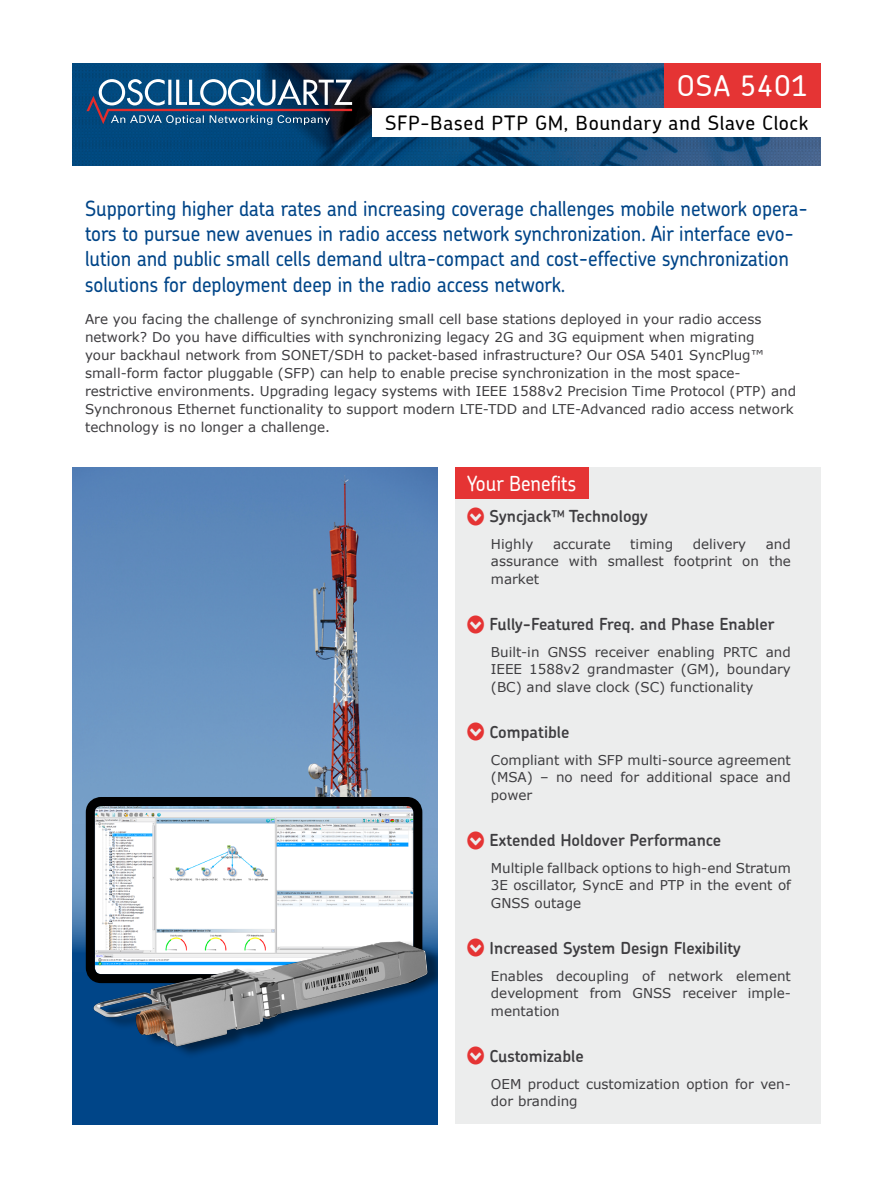
<style>
.page{position:relative;width:893px;height:1188px;background:#fff}
.page>*{position:absolute;margin:0;border:0;box-sizing:border-box;transform-origin:0 0}
.t1{font:500 28.65px "Chevin";letter-spacing:.045em;color:#fff}
.t2{font:500 21px/25.2px "Chevin";color:#004588;scale:.92 1}
.t3{font:500 21px "Chevin";color:#fff;scale:.92 1}
.t4{font:500 19.8px "Chevin";letter-spacing:.035em;color:#000}
.t5{font:600 16.5px "Chevin";color:#3e3d40}
.t6{font:13.5px/18px "Verdana";color:#3e3d40;text-align:justify}
</style>
<div class="page">
<img style="left:72px;top:64px;width:749px;height:102px">
<svg style="left:86px;top:79px;width:266px;height:46px;background:#446687"></svg>
<div style="left:372px;top:108px;width:449px;height:29px;background:#fff"></div>
<div style="left:664px;top:64px;width:157px;height:44px;background:#e53434"></div>
<div style="left:455px;top:467px;width:366px;height:657px;background:#eceded"></div>
<div style="left:455px;top:467px;width:134px;height:32px;background:#e53434"></div>
<img style="left:72px;top:467px;width:366px;height:505px">
<div style="left:72px;top:972px;width:366px;height:152px;background:#004588"></div>
<img style="left:96px;top:807px;width:316px;height:89px">
<div style="left:86px;top:797px;width:336px;height:186px;border:9px solid #000;border-radius:11px"></div>
<img style="left:84px;top:896px;width:351px;height:159px">
<h1 class="t1" style="left:677px;top:67px;width:133px">OSA 5401</h1>
<h3 class="t4" style="left:385px;top:110px;width:424px">SFP-Based PTP GM, Boundary and Slave Clock</h3>
<p class="t2" style="left:85px;top:195px;width:787px">Supporting higher data rates and increasing coverage challenges mobile network opera&shy;tors to pursue new avenues in radio access network synchronization. Air interface evo&shy;lution and public small cells demand ultra-compact and cost-effective synchronization solutions for deployment deep in the radio access network.</p>
<p class="t6" style="left:85px;top:310px;width:713px;text-align:left">Are you facing the challenge of synchronizing small cell base stations deployed in your radio access network? Do you have difficulties with synchronizing legacy 2G and 3G equipment when migrating<br>your backhaul network from SONET/SDH to packet-based infrastructure? Our OSA 5401 SyncPlug™ small-form factor pluggable (SFP) can help to enable precise synchronization in the most space&shy;restrictive environments. Upgrading legacy systems with IEEE 1588v2 Precision Time Protocol (PTP) and Synchronous Ethernet functionality to support modern LTE-TDD and LTE-Advanced radio access network technology is no longer a challenge.</p>
<h2 class="t3" style="left:467px;top:470px;width:120px">Your Benefits</h2>
<p class="t5" style="left:490px;top:505px;width:160px">Syncjack™ Technology</p>
<p class="t6" style="left:491px;top:534px;width:44px">Highly</p>
<p class="t6" style="left:553px;top:534px;width:59px">accurate</p>
<p class="t6" style="left:630px;top:534px;width:44px">timing</p>
<p class="t6" style="left:693px;top:534px;width:55px">delivery</p>
<p class="t6" style="left:491px;top:534px;width:302px;text-indent:275px">and assurance with smallest footprint on the market</p>
<p class="t5" style="left:490px;top:613px;width:286px">Fully-Featured Freq. and Phase Enabler</p>
<p class="t6" style="left:491px;top:642px;width:302px">Built-in GNSS receiver enabling PRTC and IEEE 1588v2 grandmaster (GM), boundary (BC) and slave clock (SC) functionality</p>
<p class="t5" style="left:490px;top:721px;width:81px">Compatible</p>
<p class="t6" style="left:491px;top:750px;width:302px">Compliant with SFP multi-source agreement (MSA) – no need for additional space and power</p>
<p class="t5" style="left:490px;top:829px;width:233px">Extended Holdover Performance</p>
<p class="t6" style="left:491px;top:858px;width:302px">Multiple fallback options to high-end Stratum 3E oscillator, SyncE and PTP in the event of GNSS outage</p>
<p class="t5" style="left:490px;top:937px;width:253px">Increased System Design Flexibility</p>
<p class="t6" style="left:491px;top:966px;width:302px">Enables decoupling of network element development from GNSS receiver imple&shy;mentation</p>
<p class="t5" style="left:490px;top:1045px;width:96px">Customizable</p>
<p class="t6" style="left:491px;top:1074px;width:302px">OEM product customization option for ven&shy;dor branding</p>
</div>
